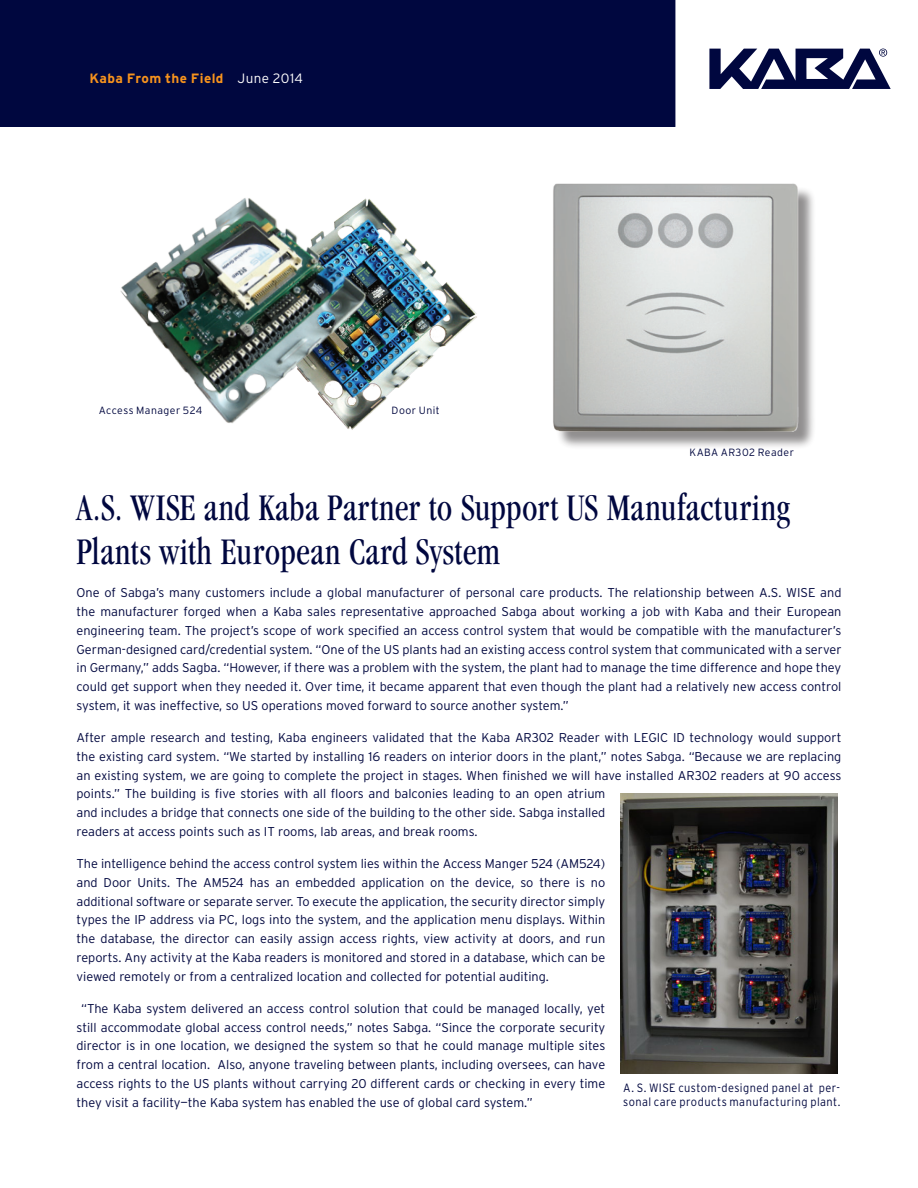
<style>
.page{position:relative;width:918px;height:1188px;background:#fff}
.page>*{position:absolute;margin:0;border:0;box-sizing:border-box;transform-origin:0 0}
.t1{font:condensed 39px/43.5px "Garamond";letter-spacing:.015em;color:#00073f;scale:.9 1}
._100_Header{font:700 13.5px "Interstate";letter-spacing:.03em;color:#f7931d}
.t2{font:300 12.75px/18.8px "Interstate";color:#00073f;text-align:justify}
._000_Success_Story{font:300 12px/14.4px "Interstate";letter-spacing:.04em;color:#00073f;scale:.92 1}
._000_Success_Story-2{font:300 10.5px "Interstate";letter-spacing:.045em;color:#00073f}
.s1{font-weight:300;color:#fff}
</style>
<div class="page">
<div style="left:556px;top:186px;width:260px;height:264px;background:#231f20;opacity:.5"></div>
<img style="left:553px;top:183px;width:249px;height:251px">
<div style="left:0;top:0;width:675px;height:127px;background:#00073f"></div>
<svg style="left:709px;top:49px;width:182px;height:40px"></svg>
<img style="left:379px;top:209px;width:98px;height:197px">
<img style="left:120px;top:198px;width:259px;height:232px">
<img style="left:621px;top:793px;width:217px;height:281px">
<p class="_100_Header" style="left:90px;top:71px;width:215px">Kaba From the Field <span class="s1">June 2014</span></p>
<p class="_000_Success_Story-2" style="left:99px;top:404px;width:105px">Access Manager 524</p>
<p class="_000_Success_Story-2" style="left:392px;top:404px;width:50px">Door Unit</p>
<p class="_000_Success_Story-2" style="left:689px;top:446px;width:106px">KABA AR302 Reader</p>
<p class="t1" style="left:77px;top:486px;width:794px">A.S. WISE and Kaba Partner to Support US Manufacturing<br>Plants with European Card System</p>
<p class="t2" style="left:77px;top:583px;width:766px">One of Sabga’s many customers include a global manufacturer of personal care products. The relationship between A.S. WISE and the manufacturer forged when a Kaba sales representative approached Sabga about working a job with Kaba and their European engineering team. The project’s scope of work specified an access control system that would be compatible with the manufacturer’s German-designed card/credential system. “One of the US plants had an existing access control system that communicated with a server in Germany,” adds Sagba. “However, if there was a problem with the system, the plant had to manage the time difference and hope they could get support when they needed it. Over time, it became apparent that even though the plant had a relatively new access control system, it was ineffective, so US operations moved forward to source another system.”</p>
<p class="t2" style="left:77px;top:728px;width:766px;text-align:left">After ample research and testing, Kaba engineers validated that the Kaba AR302 Reader with LEGIC ID technology would support the existing card system. “We started by installing 16 readers on interior doors in the plant,” notes Sabga. “Because we are replacing an existing system, we are going to complete the project in stages. When finished we will have installed AR302 readers at 90 access points.” The building is five stories with all floors and balconies leading to an open atrium<br>and includes a bridge that connects one side of the building to the other side. Sabga installed<br>readers at access points such as IT rooms, lab areas, and break rooms.</p>
<p class="t2" style="left:77px;top:854px;width:530px">The intelligence behind the access control system lies within the Access Manger 524 (AM524) and Door Units. The AM524 has an embedded application on the device, so there is no additional software or separate server. To execute the application, the security director simply types the IP address via PC, logs into the system, and the application menu displays. Within the database, the director can easily assign access rights, view activity at doors, and run reports. Any activity at the Kaba readers is monitored and stored in a database, which can be viewed remotely or from a centralized location and collected for potential auditing.</p>
<p class="t2" style="left:77px;top:999px;width:530px;text-indent:5px">“The Kaba system delivered an access control solution that could be managed locally, yet still accommodate global access control needs,” notes Sabga. “Since the corporate security director is in one location, we designed the system so that he could manage multiple sites from a central location. Also, anyone traveling between plants, including oversees, can have access rights to the US plants without carrying 20 different cards or checking in every time they visit a facility—the Kaba system has enabled the use of global card system.”</p>
<p class="_000_Success_Story" style="left:623px;top:1080px;width:238px">A. S. WISE custom-designed panel at per&shy;sonal care products manufacturing plant.</p>
</div>
